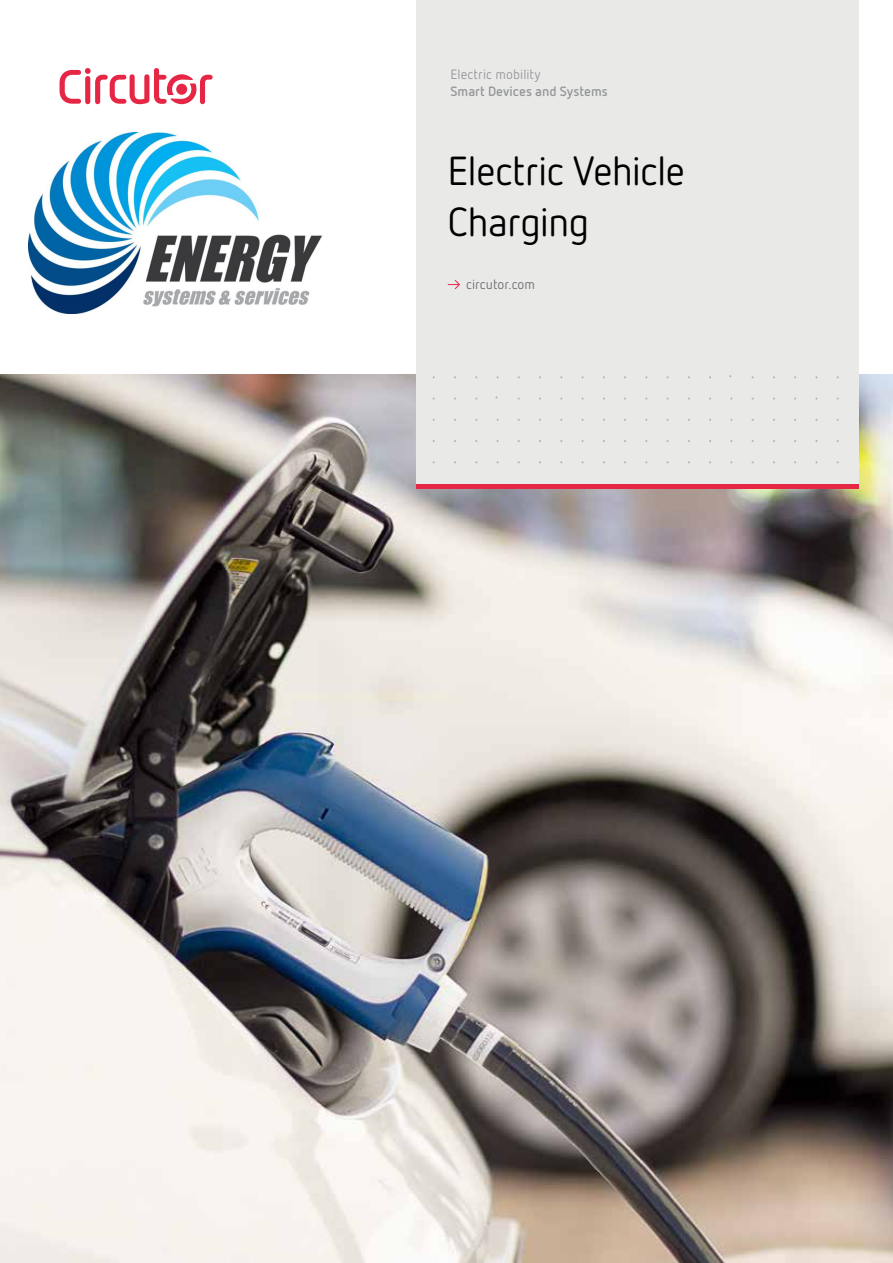
<style>
.page{position:relative;width:893px;height:1263px;background:#fff}
.page>*{position:absolute;margin:0;border:0;box-sizing:border-box;transform-origin:0 0}
.t1{font:40.5px/51px "Netto Pro";letter-spacing:-.02em;color:#000}
.t2{font:700 13.5px "Netto Pro";letter-spacing:.005em;color:#94969a}
.t3{font:13.5px "Netto Pro";letter-spacing:.01em;color:#94969a}
.t4{font:13.5px "Netto Pro";letter-spacing:.015em;color:#6a6d71}
</style>
<div class="page">
<img style="left:0;top:374px;width:893px;height:889px">
<svg style="left:60px;top:68px;width:153px;height:36px"></svg>
<div style="left:417px;top:0;width:442px;height:485px;background:#e9eae8"></div>
<hr style="left:417px;top:485px;width:442px;height:4px;background:#e62645">
<svg style="left:448px;top:280px;width:12px;height:9px"></svg>
<img style="left:28px;top:132px;width:294px;height:181px">
<p class="t3" style="left:450px;top:65px;width:92px">Electric mobility</p>
<p class="t2" style="left:450px;top:82px;width:159px">Smart Devices and Systems</p>
<p class="t1" style="left:447px;top:143px;width:239px">Electric Vehicle<br>Charging</p>
<p class="t4" style="left:466px;top:276px;width:71px">circutor.com</p>
</div>
